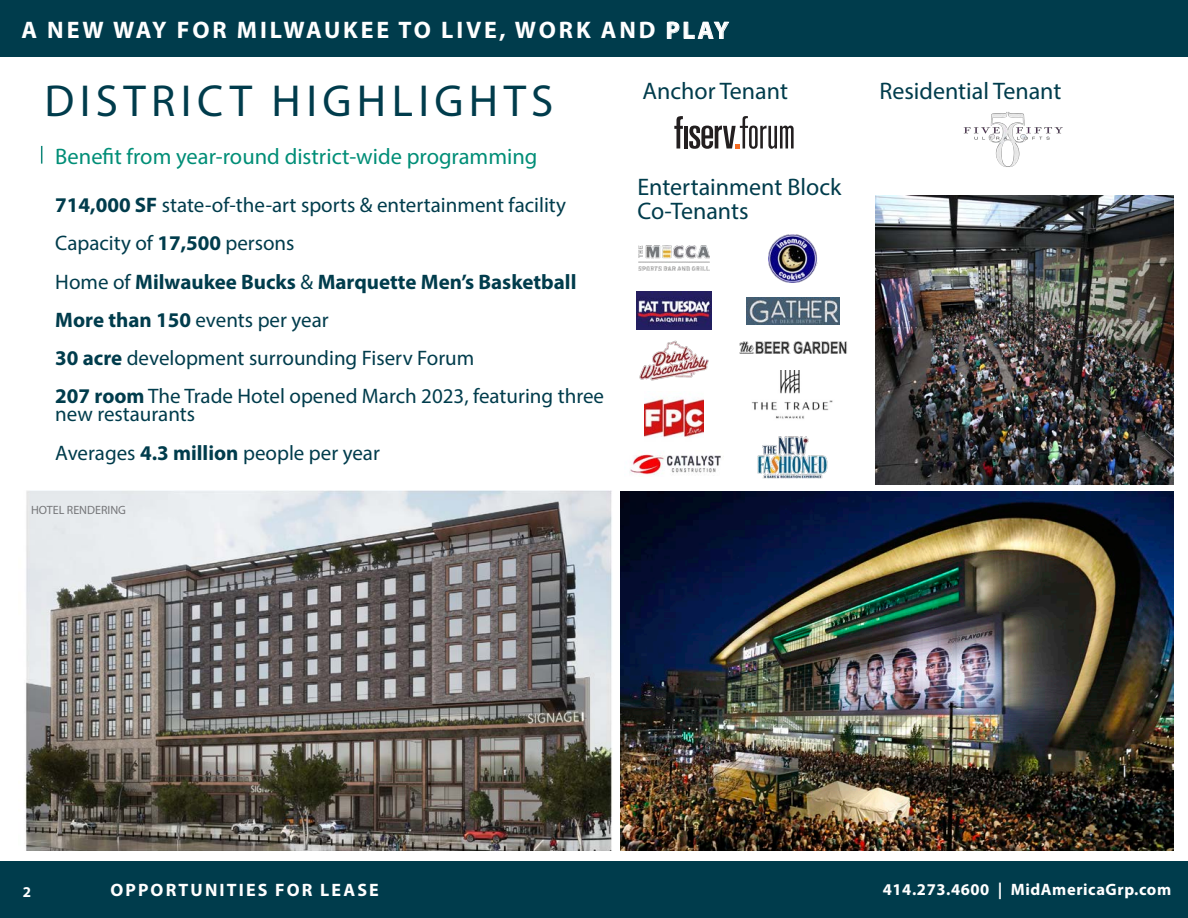
<style>
.page{position:relative;width:1188px;height:918px;background:#fff}
.page>*{position:absolute;margin:0;border:0;box-sizing:border-box;transform-origin:0 0}
.t1{font:45px "Myriad Pro";letter-spacing:.12em;color:#003c4c}
.t2{font:24px "Myriad Pro";color:#003c4c}
.t3{font:700 24px "Myriad Pro";letter-spacing:.12em;color:#fff}
.t4{font:22.5px "Myriad Pro";color:#008e77}
.t5{font:21px/18px "Myriad Pro";color:#003c4c}
.t6{font:700 21px "Myriad Pro";color:#003c4c}
.t7{font:700 18px "Myriad Pro";letter-spacing:.12em;color:#fff}
.t8{font:700 16.5px "Myriad Pro";letter-spacing:.035em;color:#fff}
.t9{font:700 15px "Myriad Pro";color:#fff}
.t10{font:12px "Myriad Pro";color:#757679}
.s1{font-weight:700}
.s2{font-weight:400}
</style>
<div class="page">
<div style="left:0;top:861px;width:1188px;height:57px;background:#003c4c"></div>
<div style="left:0;top:0;width:1188px;height:57px;background:#003c4c"></div>
<svg style="left:674px;top:116px;width:9px;height:32px"></svg>
<hr style="left:684px;top:126px;width:4px;height:22px;background:#231f20">
<svg style="left:689px;top:116px;width:105px;height:33px"></svg>
<svg style="left:41px;top:146px;width:1px;height:18px"></svg>
<img style="left:963px;top:112px;width:100px;height:55px">
<img style="left:739px;top:341px;width:108px;height:12px">
<img style="left:639px;top:340px;width:70px;height:41px">
<img style="left:639px;top:246px;width:70px;height:25px">
<img style="left:620px;top:491px;width:554px;height:360px">
<img style="left:876px;top:195px;width:298px;height:289px">
<img style="left:768px;top:235px;width:49px;height:48px">
<img style="left:25px;top:490px;width:588px;height:361px">
<img style="left:751px;top:370px;width:82px;height:49px">
<img style="left:636px;top:292px;width:76px;height:38px">
<img style="left:746px;top:297px;width:93px;height:27px">
<img style="left:629px;top:454px;width:95px;height:21px">
<img style="left:645px;top:398px;width:58px;height:40px">
<img style="left:757px;top:437px;width:71px;height:41px">
<p class="t3" style="left:21px;top:15px;width:709px">A NEW WAY FOR MILWAUKEE TO LIVE, WORK AND PLAY</p>
<p class="t1" style="left:44px;top:73px;width:510px">DISTRICT HIGHLIGHTS</p>
<p class="t2" style="left:643px;top:76px;width:147px">Anchor Tenant</p>
<p class="t4" style="left:55px;top:143px;width:484px">Benefit from year-round district-wide programming</p>
<p class="t5" style="left:55px;top:196px;width:512px"><span class="s1">714,000 SF</span> state-of-the-art sports &amp; entertainment facility</p>
<p class="t5" style="left:55px;top:234px;width:241px">Capacity of <span class="s1">17,500</span> persons</p>
<p class="t6" style="left:55px;top:268px;width:523px"><span class="s2">Home of</span> Milwaukee Bucks <span class="s2">&amp;</span> Marquette Men’s Basketball</p>
<p class="t5" style="left:55px;top:310px;width:275px"><span class="s1">More than 150</span> events per year</p>
<p class="t5" style="left:55px;top:349px;width:420px"><span class="s1">30 acre</span> development surrounding Fiserv Forum</p>
<p class="t5" style="left:55px;top:387px;width:550px"><span class="s1">207 room</span> The Trade Hotel opened March 2023, featuring three new restaurants</p>
<p class="t5" style="left:55px;top:443px;width:326px">Averages <span class="s1">4.3 million</span> people per year</p>
<p class="t2" style="left:637px;top:173px;width:205px">Entertainment Block</p>
<p class="t2" style="left:637px;top:197px;width:113px">Co-Tenants</p>
<p class="t10" style="left:31px;top:502px;width:96px">HOTEL RENDERING</p>
<p class="t2" style="left:879px;top:76px;width:184px">Residential Tenant</p>
<p class="t9" style="left:23px;top:883px;width:10px">2</p>
<p class="t7" style="left:110px;top:878px;width:270px">OPPORTUNITIES FOR LEASE</p>
<p class="t8" style="left:883px;top:878px;width:290px">414.273.4600 | MidAmericaGrp.com</p>
</div>
